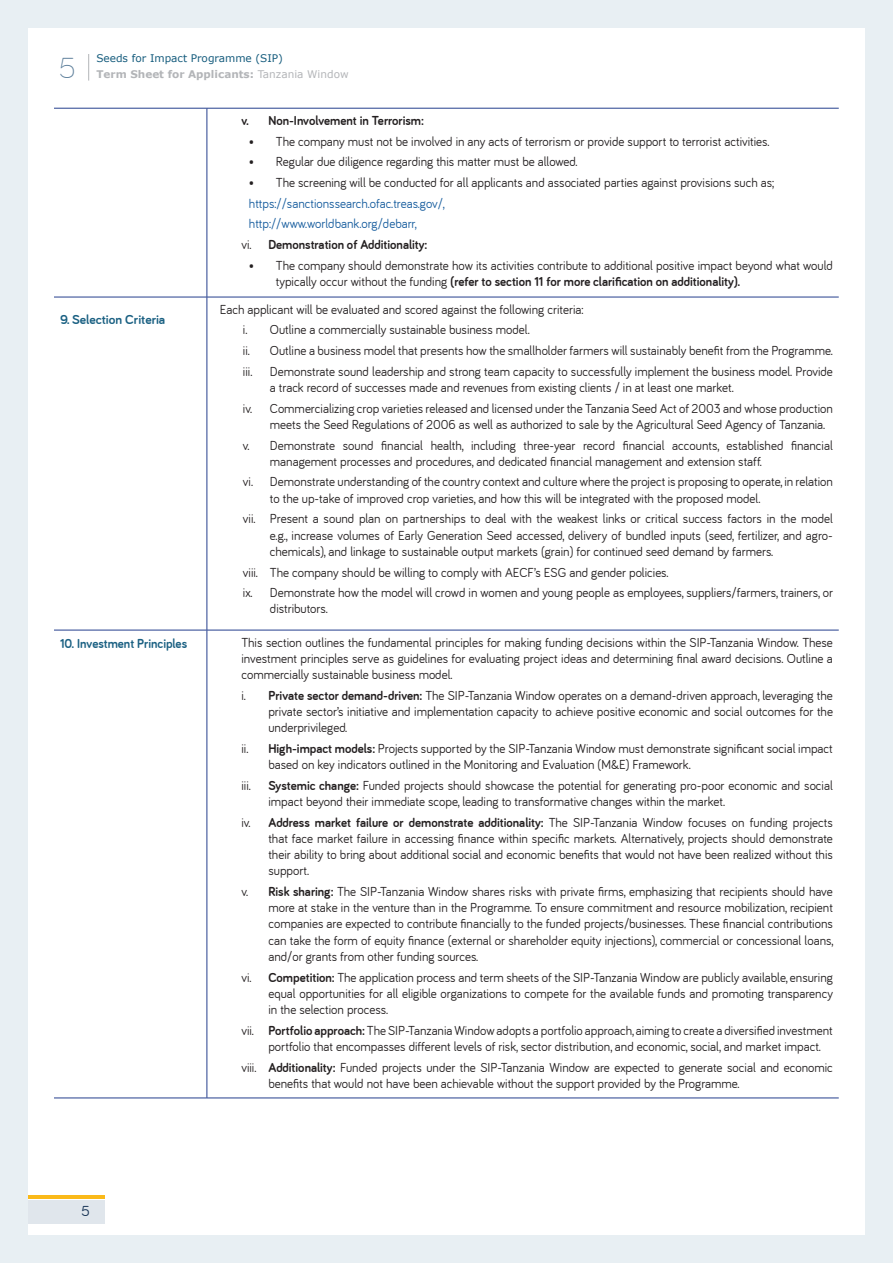
<style>
.page{position:relative;width:893px;height:1263px;background:#fff}
.page>*{position:absolute;margin:0;border:0;box-sizing:border-box;transform-origin:0 0}
.t1{font:300 30px "Bariol";color:#5c7e9a}
.t2{font:15px "Bariol";color:#143153}
.t3{font:13.5px/16.2px "Bariol";color:#231f20;scale:.95 1}
.t4{font:13.5px "Bariol";color:#175d9e;scale:.95 1}
.t5{font:700 13.5px "Bariol";color:#231f20;scale:.95 1}
.t6{font:700 13.5px "Bariol";color:#1a6082;scale:.95 1}
.t7{font:700 13.5px "Bariol";color:#1a6082}
.t8{font:700 10.5px "Verdana";color:#b3b5b8}
.t9{font:10.5px "Verdana";color:#175d7e}
.s1{font-weight:400}
.s2{font-weight:700}
</style>
<div class="page">
<div style="left:0;top:0;width:893px;height:28px;background:#e8eff3"></div>
<div style="left:0;top:1235px;width:893px;height:28px;background:#e8eff3"></div>
<div style="left:0;top:0;width:28px;height:1263px;background:#e8eff3"></div>
<div style="left:865px;top:0;width:28px;height:1263px;background:#e8eff3"></div>
<svg style="left:88px;top:54px;width:1px;height:27px"></svg>
<hr style="left:54px;top:108px;width:153px;height:1px;background:#253f8e">
<hr style="left:207px;top:108px;width:632px;height:1px;background:#253f8e">
<hr style="left:207px;top:108px;width:1px;height:189px;background:#253f8e">
<hr style="left:54px;top:297px;width:153px;height:1px;background:#253f8e">
<hr style="left:207px;top:297px;width:632px;height:1px;background:#253f8e">
<hr style="left:207px;top:297px;width:1px;height:333px;background:#253f8e">
<hr style="left:54px;top:630px;width:153px;height:1px;background:#253f8e">
<hr style="left:207px;top:630px;width:632px;height:1px;background:#253f8e">
<hr style="left:207px;top:630px;width:1px;height:468px;background:#253f8e">
<hr style="left:54px;top:1098px;width:153px;height:1px;background:#253f8e">
<hr style="left:207px;top:1098px;width:632px;height:1px;background:#253f8e">
<div style="left:28px;top:1200px;width:76px;height:24px;background:#e0e6ec"></div>
<hr style="left:28px;top:1196px;width:76px;height:3px;background:#fab919">
<p class="t1" style="left:59px;top:51px;width:18px">5</p>
<p class="t9" style="left:96px;top:52px;width:188px">Seeds for Impact Programme (SIP)</p>
<p class="t8" style="left:96px;top:68px;width:254px">Term Sheet for Applicants: <span class="s1">Tanzania Window</span></p>
<p class="t5" style="left:241px;top:113px;width:194px">v. Non-Involvement in Terrorism:</p>
<p class="t3" style="left:249px;top:133px;width:549px">• The company must not be involved in any acts of terrorism or provide support to terrorist activities.</p>
<p class="t3" style="left:249px;top:154px;width:347px">• Regular due diligence regarding this matter must be allowed.</p>
<p class="t3" style="left:249px;top:174px;width:554px">• The screening will be conducted for all applicants and associated parties against provisions such as;</p>
<p class="t4" style="left:249px;top:195px;width:208px">https://sanctionssearch.ofac.treas.gov/,</p>
<p class="t4" style="left:249px;top:216px;width:178px">http://www.worldbank.org/debarr,</p>
<p class="t5" style="left:241px;top:237px;width:197px"><span class="s1">vi.</span> Demonstration of Additionality:</p>
<p class="t3" style="left:276px;top:257px;width:588px;text-indent:-27px">• The company should demonstrate how its activities contribute to additional positive impact beyond what would typically occur without the funding <span class="s2">(refer to section 11 for more clarification on additionality).</span></p>
<p class="t7" style="left:60px;top:312px;width:107px">9. Selection Criteria</p>
<p class="t3" style="left:220px;top:301px;width:384px">Each applicant will be evaluated and scored against the following criteria:</p>
<p class="t3" style="left:243px;top:322px;width:303px">i. Outline a commercially sustainable business model.</p>
<p class="t3" style="left:243px;top:342px;width:623px">ii. Outline a business model that presents how the smallholder farmers will sustainably benefit from the Programme.</p>
<p class="t3" style="left:243px;top:363px;width:11px">iii.</p>
<p class="t3" style="left:270px;top:363px;width:594px">Demonstrate sound leadership and strong team capacity to successfully implement the business model. Provide a track record of successes made and revenues from existing clients / in at least one market.</p>
<p class="t3" style="left:270px;top:400px;width:594px;text-indent:-27px">iv. Commercializing crop varieties released and licensed under the Tanzania Seed Act of 2003 and whose production meets the Seed Regulations of 2006 as well as authorized to sale by the Agricultural Seed Agency of Tanzania.</p>
<p class="t3" style="left:270px;top:437px;width:594px;text-indent:-27px">v. Demonstrate sound financial health, including three-year record financial accounts, established financial management processes and procedures, and dedicated financial management and extension staff.</p>
<p class="t3" style="left:270px;top:474px;width:594px;text-indent:-27px">vi. Demonstrate understanding of the country context and culture where the project is proposing to operate, in relation to the up-take of improved crop varieties, and how this will be integrated with the proposed model.</p>
<p class="t3" style="left:270px;top:511px;width:594px;text-align:justify;text-indent:-27px">vii. Present a sound plan on partnerships to deal with the weakest links or critical success factors in the model e.g., increase volumes of Early Generation Seed accessed, delivery of bundled inputs (seed, fertilizer, and agro&shy;chemicals), and linkage to sustainable output markets (grain) for continued seed demand by farmers.</p>
<p class="t3" style="left:243px;top:564px;width:450px">viii. The company should be willing to comply with AECF’s ESG and gender policies.</p>
<p class="t3" style="left:270px;top:584px;width:594px;text-indent:-27px">ix. Demonstrate how the model will crowd in women and young people as employees, suppliers/farmers, trainers, or distributors.</p>
<p class="t6" style="left:60px;top:636px;width:135px">10. Investment Principles</p>
<p class="t3" style="left:241px;top:634px;width:624px;text-align:justify">This section outlines the fundamental principles for making funding decisions within the SIP-Tanzania Window. These investment principles serve as guidelines for evaluating project ideas and determining final award decisions. Outline a commercially sustainable business model.</p>
<p class="t3" style="left:268px;top:687px;width:596px;text-align:justify;text-indent:-27px">i. <span class="s2">Private sector demand-driven:</span> The SIP-Tanzania Window operates on a demand-driven approach, leveraging the private sector’s initiative and implementation capacity to achieve positive economic and social outcomes for the underprivileged.</p>
<p class="t3" style="left:268px;top:740px;width:596px;text-indent:-27px">ii. <span class="s2">High-impact models:</span> Projects supported by the SIP-Tanzania Window must demonstrate significant social impact based on key indicators outlined in the Monitoring and Evaluation (M&amp;E) Framework.</p>
<p class="t3" style="left:241px;top:777px;width:11px">iii.</p>
<p class="t3" style="left:268px;top:777px;width:596px"><span class="s2">Systemic change:</span> Funded projects should showcase the potential for generating pro-poor economic and social impact beyond their immediate scope, leading to transformative changes within the market.</p>
<p class="t3" style="left:268px;top:814px;width:596px;text-align:justify;text-indent:-27px">iv. <span class="s2">Address market failure or demonstrate additionality:</span> The SIP-Tanzania Window focuses on funding projects that face market failure in accessing finance within specific markets. Alternatively, projects should demonstrate their ability to bring about additional social and economic benefits that would not have been realized without this support.</p>
<p class="t3" style="left:268px;top:883px;width:596px;text-align:justify;text-indent:-27px">v. <span class="s2">Risk sharing:</span> The SIP-Tanzania Window shares risks with private firms, emphasizing that recipients should have more at stake in the venture than in the Programme. To ensure commitment and resource mobilization, recipient companies are expected to contribute financially to the funded projects/businesses. These financial contributions can take the form of equity finance (external or shareholder equity injections), commercial or concessional loans, and/or grants from other funding sources.</p>
<p class="t3" style="left:268px;top:969px;width:596px;text-align:justify;text-indent:-27px">vi. <span class="s2">Competition:</span> The application process and term sheets of the SIP-Tanzania Window are publicly available, ensuring equal opportunities for all eligible organizations to compete for the available funds and promoting transparency in the selection process.</p>
<p class="t3" style="left:268px;top:1022px;width:596px;text-indent:-27px">vii. <span class="s2">Portfolio approach:</span> The SIP-Tanzania Window adopts a portfolio approach, aiming to create a diversified investment portfolio that encompasses different levels of risk, sector distribution, and economic, social, and market impact.</p>
<p class="t3" style="left:268px;top:1059px;width:596px;text-indent:-27px">viii. <span class="s2">Additionality:</span> Funded projects under the SIP-Tanzania Window are expected to generate social and economic benefits that would not have been achievable without the support provided by the Programme.</p>
<p class="t2" style="left:81px;top:1203px;width:10px">5</p>
</div>
